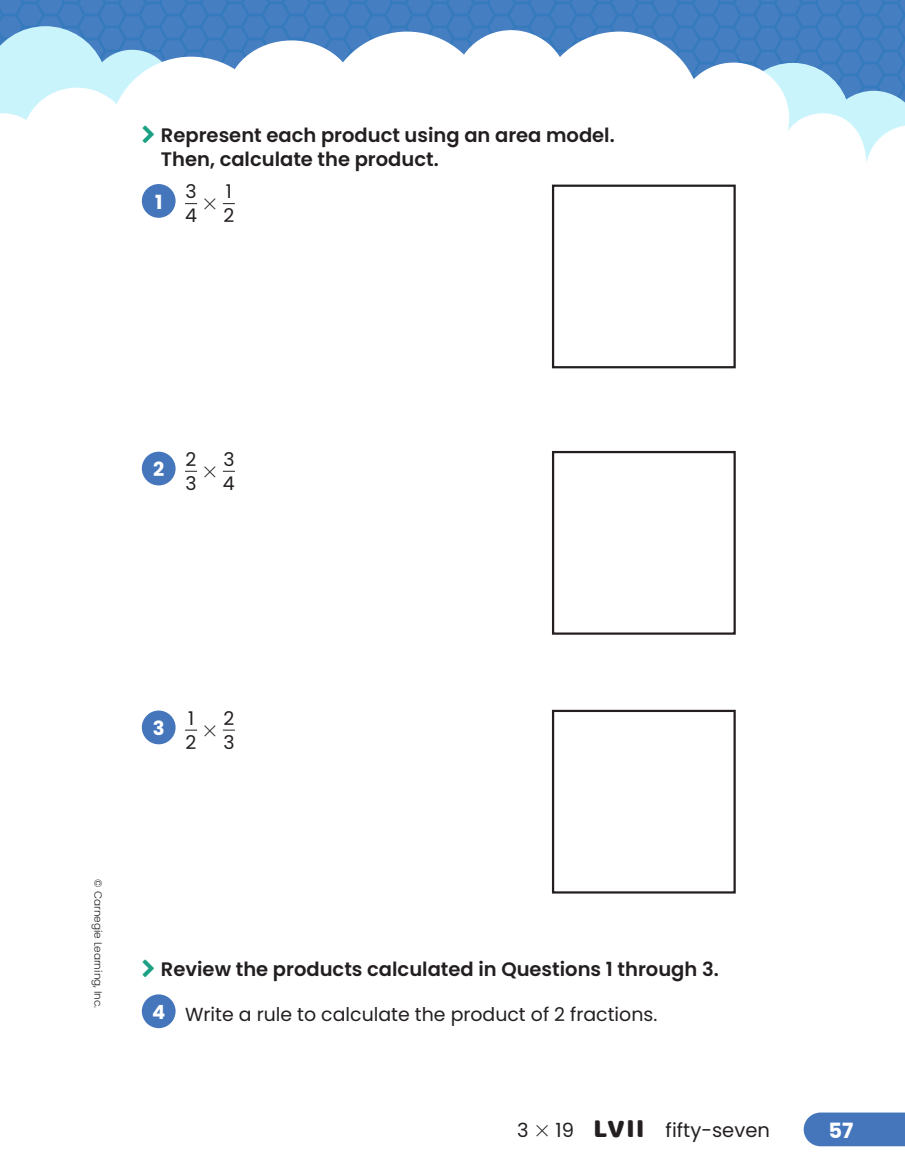
<style>
.page{position:relative;width:905px;height:1175px;background:#fff}
.page>*{position:absolute;margin:0;border:0;box-sizing:border-box;transform-origin:0 0}
.t1{font:700 21px "Poppins";color:#fff}
.t2{font:600 19.5px/24px "Poppins";color:#231f20}
.t3{font:19.5px "Poppins";color:#231f20}
.t4{font:700 19.5px "Poppins";color:#fff}
.t5{font:18.9px/24px "Poppins";color:#231f20}
.t6{font:300 10.5px "Poppins";color:#231f20}
.s1{font-weight:700;font-size:19.5px;color:#fff}
.s2{font-family:"Baloo Bhaina";font-size:27px}
</style>
<div class="page">
<div style="left:0;top:0;width:904px;height:128px;background:linear-gradient(to right,#427dc0,#427dc0)"></div>
<svg style="left:757px;top:32px;width:147px;height:130px"></svg>
<svg style="left:217px;top:32px;width:540px;height:206px"></svg>
<div style="left:226px;top:40px;width:130px;height:114px;background:#fff;border-radius:50%"></div>
<div style="left:454px;top:30px;width:114px;height:113px;background:#fff;border-radius:50%"></div>
<div style="left:552px;top:185px;width:183px;height:183px;border:2px solid #231f20"></div>
<div style="left:552px;top:451px;width:183px;height:183px;border:2px solid #231f20"></div>
<div style="left:552px;top:710px;width:183px;height:183px;border:2px solid #231f20"></div>
<svg style="left:803px;top:1112px;width:101px;height:34px;background:#4f7dbf"></svg>
<div style="left:142px;top:994px;width:34px;height:34px;background:#4576bc;border-radius:50%"></div>
<svg style="left:223px;top:203px;width:12px;height:1px"></svg>
<div style="left:142px;top:452px;width:34px;height:33px;background:#4576bc;border-radius:50%"></div>
<svg style="left:185px;top:471px;width:12px;height:1px"></svg>
<svg style="left:223px;top:471px;width:12px;height:1px"></svg>
<div style="left:142px;top:710px;width:34px;height:34px;background:#4576bc;border-radius:50%"></div>
<svg style="left:185px;top:729px;width:12px;height:1px"></svg>
<svg style="left:223px;top:729px;width:12px;height:1px"></svg>
<svg style="left:0;top:26px;width:217px;height:192px"></svg>
<p class="t2" style="left:161px;top:123px;width:455px">Represent each product using an area model.<br>Then, calculate the product.</p>
<p class="t4" style="left:155px;top:191px;width:9px">1</p>
<p class="t5" style="left:185px;top:179px;width:13px">3<br>4</p>
<p class="t5" style="left:223px;top:179px;width:12px">1<br>2</p>
<p class="t4" style="left:153px;top:458px;width:13px">2</p>
<p class="t5" style="left:185px;top:447px;width:13px">2<br>3</p>
<p class="t5" style="left:223px;top:447px;width:13px">3<br>4</p>
<p class="t4" style="left:153px;top:717px;width:13px">3</p>
<p class="t5" style="left:186px;top:706px;width:12px">1<br>2</p>
<p class="t5" style="left:223px;top:706px;width:13px">2<br>3</p>
<p class="t6" style="left:104px;top:879px;width:131px;rotate:90deg">© Carnegie Learning, Inc.</p>
<p class="t2" style="left:161px;top:957px;width:559px">Review the products calculated in Questions 1 through 3.</p>
<p class="t5" style="left:152px;top:1002px;width:506px"><span class="s1">4</span> Write a rule to calculate the product of 2 fractions.</p>
<p class="t3" style="left:517px;top:1119px;width:254px">3 ✓ 19 <span class="s2">LVII</span> fifty-seven</p>
<p class="t1" style="left:828px;top:1118px;width:26px">57</p>
</div>
